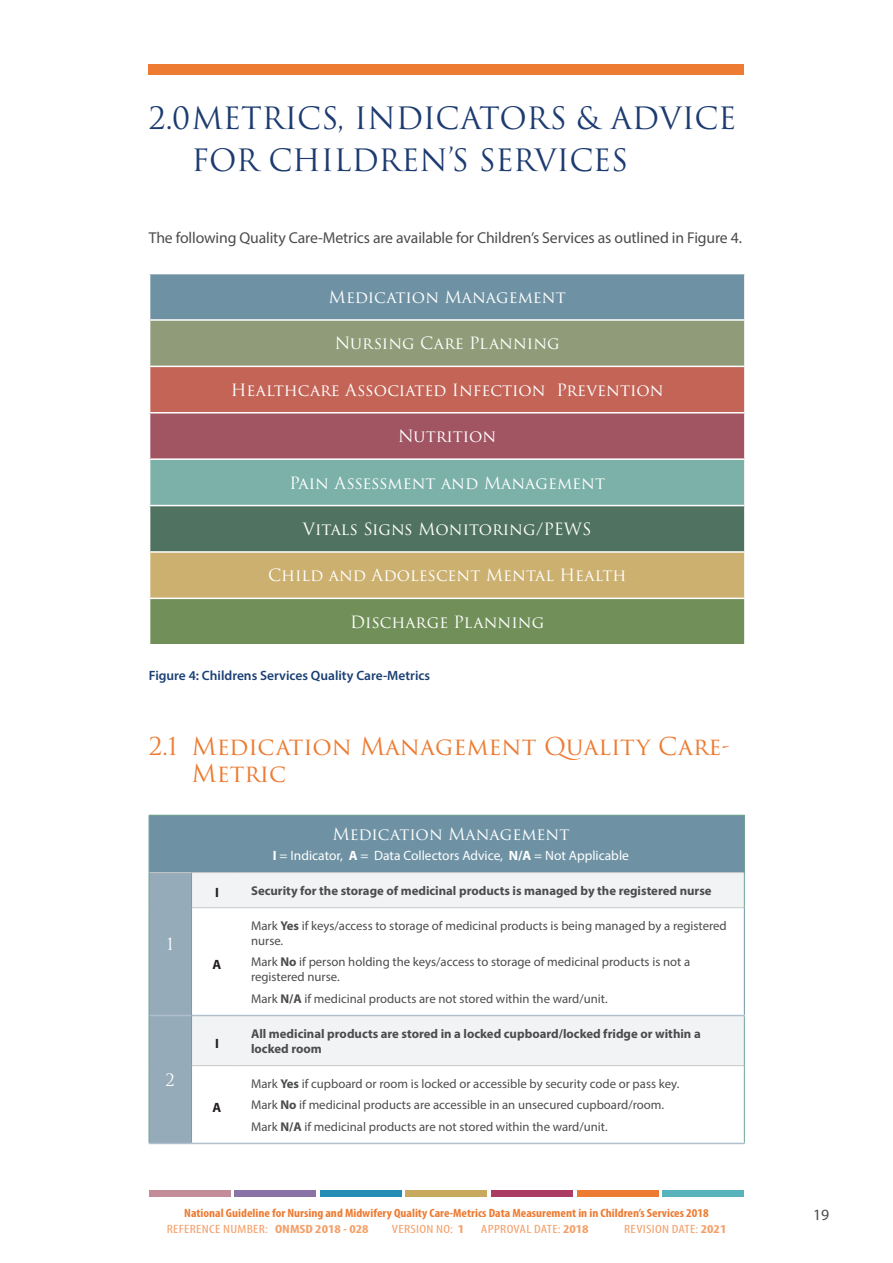
<style>
.page{position:relative;width:893px;height:1263px;background:#fff}
.page>*{position:absolute;margin:0;border:0;box-sizing:border-box;transform-origin:0 0}
.t1{font:30px/42px "Trajan Pro 3";color:#1c3b70}
.t2{font:24px/27px "Trajan Pro 3";letter-spacing:.01em;color:#ed7b32}
.t3{font:16.5px "Trajan Pro 3";color:#fff}
.t4{font:15.75px "Myriad Pro";letter-spacing:-.01em;color:#4b4c4d}
.t5{font:13.5px "Myriad Pro";color:#fff}
.t6{font:600 13.5px "Myriad Pro";color:#1a3f74}
.t7{font:700 13.5px "Myriad Pro";color:#231f20}
.t8{font:12.75px/15px "Myriad Pro";color:#4b4c4d}
.t9{font:700 12.75px/15px "Myriad Pro";color:#4b4c4d}
.t10{font:700 condensed 12px/16.5px "Myriad Pro";color:#ed7b32;scale:1.1 1}
.t11{font:condensed 12px "Myriad Pro";letter-spacing:.02em;color:#f49f68;scale:1.25 1}
.s1{font-weight:700}
.s2{font-weight:400;color:#f49f68}
.s3{color:#f49f68}
</style>
<div class="page">
<div style="left:149px;top:64px;width:595px;height:10px;background:#ed7b32"></div>
<div style="left:149px;top:1191px;width:81px;height:6px;background:#c38c99"></div>
<div style="left:234px;top:1191px;width:82px;height:6px;background:#8a74a6"></div>
<div style="left:320px;top:1191px;width:82px;height:6px;background:#238cb5"></div>
<div style="left:406px;top:1191px;width:81px;height:6px;background:#c7aa5e"></div>
<div style="left:491px;top:1191px;width:82px;height:6px;background:#aa3b62"></div>
<div style="left:577px;top:1191px;width:81px;height:6px;background:#ed7b32"></div>
<div style="left:663px;top:1191px;width:81px;height:6px;background:#58b3bd"></div>
<div style="left:150px;top:274px;width:595px;height:46px;background:#6e92a4"></div>
<div style="left:150px;top:320px;width:595px;height:46px;background:#909c79"></div>
<div style="left:150px;top:366px;width:595px;height:47px;background:#c46457"></div>
<div style="left:150px;top:413px;width:595px;height:46px;background:#a15563"></div>
<div style="left:150px;top:459px;width:595px;height:47px;background:#7bb1a9"></div>
<div style="left:150px;top:506px;width:595px;height:46px;background:#507260"></div>
<div style="left:150px;top:552px;width:595px;height:46px;background:#ccb070"></div>
<div style="left:150px;top:598px;width:595px;height:47px;background:#718f58"></div>
<hr style="left:744px;top:274px;width:2px;height:45px;background:#fff">
<hr style="left:149px;top:319px;width:597px;height:2px;background:#fff">
<hr style="left:744px;top:321px;width:2px;height:45px;background:#fff">
<hr style="left:149px;top:366px;width:597px;height:1px;background:#fff">
<hr style="left:744px;top:367px;width:2px;height:45px;background:#fff">
<hr style="left:149px;top:412px;width:597px;height:1px;background:#fff">
<hr style="left:744px;top:413px;width:2px;height:45px;background:#fff">
<hr style="left:149px;top:458px;width:597px;height:2px;background:#fff">
<hr style="left:744px;top:460px;width:2px;height:45px;background:#fff">
<hr style="left:149px;top:505px;width:597px;height:1px;background:#fff">
<hr style="left:744px;top:506px;width:2px;height:45px;background:#fff">
<hr style="left:149px;top:551px;width:597px;height:2px;background:#fff">
<hr style="left:744px;top:553px;width:2px;height:45px;background:#fff">
<hr style="left:149px;top:598px;width:597px;height:1px;background:#fff">
<hr style="left:744px;top:599px;width:2px;height:45px;background:#fff">
<hr style="left:149px;top:644px;width:597px;height:1px;background:#fff">
<div style="left:149px;top:815px;width:595px;height:58px;background:#6e92a4"></div>
<div style="left:150px;top:873px;width:41px;height:270px;background:#95abba"></div>
<div style="left:192px;top:873px;width:552px;height:34px;background:#f2f3f4"></div>
<svg style="left:192px;top:908px;width:552px;height:235px"></svg>
<hr style="left:149px;top:872px;width:43px;height:1px;background:#c7c8ca">
<hr style="left:192px;top:872px;width:42px;height:1px;background:#c7c8ca">
<hr style="left:234px;top:872px;width:510px;height:1px;background:#c7c8ca">
<hr style="left:192px;top:907px;width:42px;height:1px;background:#c7c8ca">
<hr style="left:234px;top:907px;width:511px;height:1px;background:#c7c8ca">
<hr style="left:192px;top:1065px;width:42px;height:1px;background:#c7c8ca">
<hr style="left:234px;top:1065px;width:510px;height:1px;background:#c7c8ca">
<hr style="left:149px;top:1015px;width:42px;height:1px;background:#afbfcb">
<hr style="left:149px;top:1143px;width:43px;height:1px;background:#afbfcb">
<hr style="left:192px;top:1015px;width:42px;height:1px;background:#afbfcb">
<hr style="left:234px;top:1015px;width:511px;height:1px;background:#afbfcb">
<hr style="left:192px;top:1143px;width:42px;height:1px;background:#afbfcb">
<hr style="left:234px;top:1143px;width:511px;height:1px;background:#afbfcb">
<hr style="left:149px;top:815px;width:1px;height:57px;background:#71a492">
<hr style="left:149px;top:815px;width:43px;height:1px;background:#71a492">
<hr style="left:192px;top:815px;width:42px;height:1px;background:#71a492">
<hr style="left:234px;top:815px;width:511px;height:1px;background:#71a492">
<hr style="left:149px;top:872px;width:1px;height:36px;background:#71a492">
<hr style="left:149px;top:908px;width:1px;height:107px;background:#71a492">
<hr style="left:191px;top:873px;width:1px;height:35px;background:#71a492">
<hr style="left:191px;top:908px;width:1px;height:107px;background:#71a492">
<hr style="left:149px;top:1015px;width:1px;height:50px;background:#71a492">
<hr style="left:149px;top:1065px;width:1px;height:78px;background:#71a492">
<hr style="left:191px;top:1015px;width:1px;height:50px;background:#71a492">
<hr style="left:191px;top:1065px;width:1px;height:78px;background:#71a492">
<hr style="left:744px;top:815px;width:1px;height:57px;background:#71a492">
<hr style="left:744px;top:872px;width:1px;height:35px;background:#71a492">
<hr style="left:744px;top:908px;width:1px;height:107px;background:#6e92a4">
<hr style="left:744px;top:1016px;width:1px;height:49px;background:#71a492">
<hr style="left:744px;top:1065px;width:1px;height:78px;background:#71a492">
<h1 class="t1" style="left:191px;top:98px;width:546px;text-indent:-43px">2.0 METRICS, INDICATORS &amp; ADVICE<br>FOR CHILDREN’S SERVICES</h1>
<p class="t4" style="left:149px;top:228px;width:595px">The following Quality Care-Metrics are available for Children’s Services as outlined in Figure 4.</p>
<p class="t3" style="left:329px;top:286px;width:239px">Medication Management</p>
<p class="t3" style="left:335px;top:332px;width:227px">Nursing Care Planning</p>
<p class="t3" style="left:231px;top:378px;width:434px">Healthcare Associated Infection Prevention</p>
<p class="t3" style="left:398px;top:425px;width:100px">Nutrition</p>
<p class="t3" style="left:289px;top:471px;width:317px">Pain Assessment and Management</p>
<p class="t3" style="left:303px;top:518px;width:290px">Vitals Signs Monitoring/PEWS</p>
<p class="t3" style="left:268px;top:564px;width:360px">Child and Adolescent Mental Health</p>
<p class="t3" style="left:350px;top:610px;width:196px">Discharge Planning</p>
<p class="t6" style="left:149px;top:667px;width:283px">Figure 4: Childrens Services Quality Care-Metrics</p>
<h2 class="t2" style="left:191px;top:734px;width:540px;text-indent:-43px">2.1 Medication Management Quality Care-<br>Metric</h2>
<p class="t3" style="left:332px;top:823px;width:239px">Medication Management</p>
<p class="t5" style="left:273px;top:847px;width:358px"><span class="s1">I</span> = Indicator, <span class="s1">A</span> = Data Collectors Advice, <span class="s1">N/A</span> = Not Applicable</p>
<p class="t3" style="left:167px;top:933px;width:8px">1</p>
<p class="t3" style="left:166px;top:1068px;width:11px">2</p>
<p class="t7" style="left:215px;top:884px;width:5px">I</p>
<p class="t9" style="left:251px;top:883px;width:462px">Security for the storage of medicinal products is managed by the registered nurse</p>
<p class="t7" style="left:213px;top:955px;width:10px">A</p>
<p class="t8" style="left:251px;top:918px;width:477px">Mark <span class="s1">Yes</span> if keys/access to storage of medicinal products is being managed by a registered nurse.</p>
<p class="t8" style="left:251px;top:954px;width:441px">Mark <span class="s1">No</span> if person holding the keys/access to storage of medicinal products is not a registered nurse.</p>
<p class="t8" style="left:251px;top:991px;width:358px">Mark <span class="s1">N/A</span> if medicinal products are not stored within the ward/unit.</p>
<p class="t7" style="left:215px;top:1034px;width:5px">I</p>
<p class="t9" style="left:251px;top:1026px;width:451px">All medicinal products are stored in a locked cupboard/locked fridge or within a locked room</p>
<p class="t7" style="left:213px;top:1098px;width:10px">A</p>
<p class="t8" style="left:251px;top:1073px;width:430px;line-height:21.5px">Mark <span class="s1">Yes</span> if cupboard or room is locked or accessible by security code or pass key.<br>Mark <span class="s1">No</span> if medicinal products are accessible in an unsecured cupboard/room.<br>Mark <span class="s1">N/A</span> if medicinal products are not stored within the ward/unit.</p>
<p class="t10" style="left:167px;top:1204px;width:494px;text-indent:18px">National Guideline for Nursing and Midwifery Quality Care-Metrics Data Measurement in in Children’s Services 2018<br><span class="s2">REFERENCE NUMBER:</span> <span class="s3">ONMSD 2018 - 028</span></p>
<p class="t11" style="left:392px;top:1222px;width:59px">VERSION NO: <span class="s1">1</span></p>
<p class="t11" style="left:481px;top:1222px;width:88px">APPROVAL DATE: <span class="s1">2018</span></p>
<p class="t11" style="left:624px;top:1222px;width:83px">REVISION DATE: <span class="s1">2021</span></p>
<p class="t4" style="left:813px;top:1204px;width:18px">19</p>
</div>
